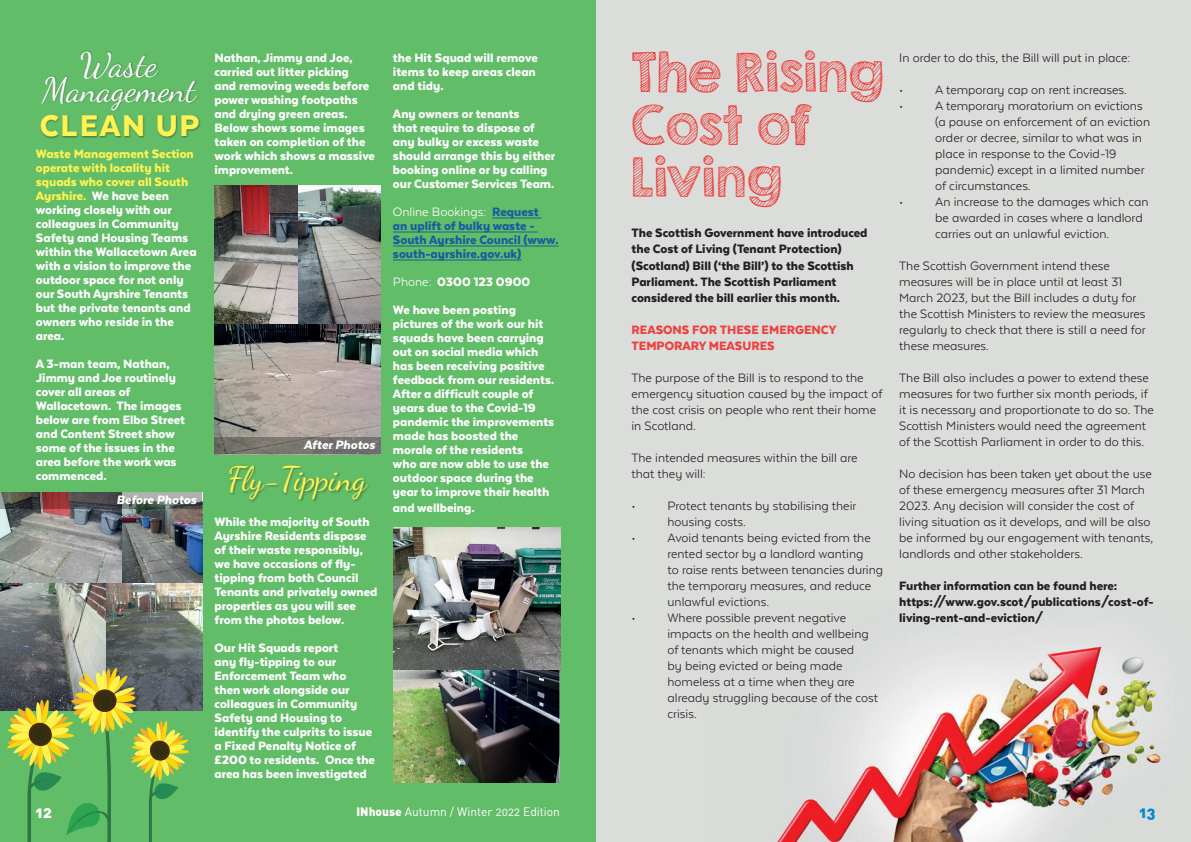
<style>
.page{position:relative;width:1191px;height:842px;background:#fff}
.page>*{position:absolute;margin:0;border:0;box-sizing:border-box;transform-origin:0 0}
.t1{font:48.1px/52.9px "KG Second Chances Sketch";color:#ee3f3b}
.t2{font:900 34.6px "Texta Alt";letter-spacing:.05em;color:#fff353}
.t3{font:34px/25px "Dancing Script OT";color:#fff;text-align:center}
.t4{font:34px "Dancing Script OT";color:#fff353}
.t5{font:900 16px "DIN Alternate";color:#fff}
.t6{font:900 16px "DIN Alternate";color:#0089cf}
.t7{font:900 14px/14px "Texta Alt";color:#fff}
.t8{font:14px/16px "Texta Alt";color:#231f20}
.t9{font:900 14px/16px "Texta Alt";color:#231f20}
.t10{font:900 14px/14px "Texta Alt";color:#175d9e}
.t11{font:900 14px/16px "Texta Alt";color:#ee3f3b}
.t12{font:italic 900 14px "Texta Alt";color:#fff}
.t13{font:12px "DIN Alternate";color:#fff}
.s1{color:#fff353}
.s2{font-weight:400;color:#fff}
.s3{font-weight:400}
.s4{font-weight:900}
</style>
<div class="page">
<div style="left:595px;top:0;width:596px;height:842px;background:#dbdddb"></div>
<img style="left:776px;top:644px;width:386px;height:198px">
<div style="left:0;top:0;width:595px;height:842px;background:#62bd68"></div>
<div style="left:39px;top:114px;width:162px;height:25px;background:#231f20;opacity:.45"></div>
<div style="left:41px;top:50px;width:158px;height:62px;background:#231f20;opacity:.45"></div>
<div style="left:228px;top:464px;width:142px;height:39px;background:#231f20;opacity:.45"></div>
<img style="left:0;top:509px;width:202px;height:201px">
<svg style="left:0;top:493px;width:202px;height:16px;background:#675d5c"></svg>
<img style="left:214px;top:186px;width:167px;height:252px">
<img style="left:393px;top:527px;width:167px;height:255px">
<hr style="left:492px;top:218px;width:49px;height:1px;background:#175d9e">
<hr style="left:393px;top:232px;width:144px;height:1px;background:#175d9e">
<hr style="left:393px;top:246px;width:165px;height:1px;background:#175d9e">
<hr style="left:393px;top:260px;width:128px;height:1px;background:#175d9e">
<svg style="left:7px;top:667px;width:182px;height:175px"></svg>
<svg style="left:214px;top:438px;width:167px;height:16px;background:#74716d"></svg>
<h3 class="t3" style="left:42px;top:52px;width:156px">Waste<br>Management</h3>
<h2 class="t2" style="left:40px;top:108px;width:161px">CLEAN UP</h2>
<p class="t7" style="left:36px;top:146px;width:162px"><span class="s1">Waste Management Section operate with locality hit squads who cover all South<br>Ayrshire.</span> We have been working closely with our colleagues in Community<br>Safety and Housing Teams within the Wallacetown Area with a vision to improve the outdoor space for not only our South Ayrshire Tenants but the private tenants and owners who reside in the area.</p>
<p class="t7" style="left:36px;top:356px;width:151px">A 3-man team, Nathan,<br>Jimmy and Joe routinely cover all areas of<br>Wallacetown. The images below are from Elba Street and Content Street show some of the issues in the area before the work was commenced.</p>
<p class="t12" style="left:116px;top:492px;width:82px">Before Photos</p>
<p class="t5" style="left:35px;top:802px;width:18px">12</p>
<p class="t7" style="left:214px;top:50px;width:162px">Nathan, Jimmy and Joe, carried out litter picking<br>and removing weeds before power washing footpaths and drying green areas.<br>Below shows some images taken on completion of the work which shows a massive improvement.</p>
<p class="t12" style="left:304px;top:437px;width:73px">After Photos</p>
<h3 class="t4" style="left:228px;top:459px;width:140px">Fly-Tipping</h3>
<p class="t7" style="left:214px;top:514px;width:165px">While the majority of South<br>Ayrshire Residents dispose of their waste responsibly, we have occasions of fly&shy;tipping from both Council<br>Tenants and privately owned properties as you will see from the photos below.</p>
<p class="t7" style="left:214px;top:640px;width:162px">Our Hit Squads report<br>any fly-tipping to our<br>Enforcement Team who then work alongside our colleagues in Community<br>Safety and Housing to identify the culprits to issue a Fixed Penalty Notice of £200 to residents. Once the area has been investigated</p>
<p class="t7" style="left:393px;top:50px;width:146px">the Hit Squad will remove items to keep areas clean and tidy.</p>
<p class="t7" style="left:393px;top:106px;width:164px">Any owners or tenants<br>that require to dispose of any bulky or excess waste should arrange this by either booking online or by calling our Customer Services Team.</p>
<p class="t10" style="left:393px;top:204px;width:167px"><span class="s2">Online Bookings:</span> Request<br>an uplift of bulky waste -<br>South Ayrshire Council (www. south-ayrshire.gov.uk)</p>
<p class="t7" style="left:393px;top:267px;width:139px;line-height:28px"><span class="s3">Phone:</span> 0300 123 0900<br>We have been posting</p>
<p class="t7" style="left:393px;top:316px;width:163px">pictures of the work our hit squads have been carrying out on social media which has been receiving positive feedback from our residents.<br>After a difficult couple of years due to the Covid-19 pandemic the improvements made has boosted the morale of the residents<br>who are now able to use the outdoor space during the year to improve their health</p>
<p class="t7" style="left:393px;top:500px;width:83px">and wellbeing.</p>
<p class="t13" style="left:356px;top:804px;width:205px"><span class="s4">INhouse</span> Autumn / Winter 2022 Edition</p>
<h1 class="t1" style="left:631px;top:45px;width:254px">The Rising<br>Cost of<br>Living</h1>
<p class="t9" style="left:631px;top:225px;width:237px">The Scottish Government have introduced the Cost of Living (Tenant Protection) (Scotland) Bill (‘the Bill’) to the Scottish Parliament. The Scottish Parliament considered the bill earlier this month.</p>
<p class="t11" style="left:631px;top:321px;width:206px">REASONS FOR THESE EMERGENCY<br>TEMPORARY MEASURES</p>
<p class="t8" style="left:631px;top:369px;width:252px">The purpose of the Bill is to respond to the emergency situation caused by the impact of the cost crisis on people who rent their home in Scotland.</p>
<p class="t8" style="left:631px;top:449px;width:228px">The intended measures within the bill are that they will:</p>
<p class="t8" style="left:667px;top:497px;width:190px;text-indent:-36px">• Protect tenants by stabilising their housing costs.</p>
<p class="t8" style="left:667px;top:529px;width:217px;text-indent:-36px">• Avoid tenants being evicted from the rented sector by a landlord wanting<br>to raise rents between tenancies during the temporary measures, and reduce unlawful evictions.</p>
<p class="t8" style="left:667px;top:609px;width:212px;text-indent:-36px">• Where possible prevent negative impacts on the health and wellbeing of tenants which might be caused<br>by being evicted or being made homeless at a time when they are already struggling because of the cost crisis.</p>
<p class="t8" style="left:899px;top:49px;width:233px">In order to do this, the Bill will put in place:</p>
<p class="t8" style="left:899px;top:81px;width:229px">• A temporary cap on rent increases.</p>
<p class="t8" style="left:935px;top:97px;width:216px;text-indent:-36px">• A temporary moratorium on evictions (a pause on enforcement of an eviction order or decree, similar to what was in place in response to the Covid-19 pandemic) except in a limited number of circumstances.</p>
<p class="t8" style="left:935px;top:193px;width:215px;text-indent:-36px">• An increase to the damages which can be awarded in cases where a landlord carries out an unlawful eviction.</p>
<p class="t8" style="left:899px;top:257px;width:248px">The Scottish Government intend these measures will be in place until at least 31<br>March 2023, but the Bill includes a duty for the Scottish Ministers to review the measures regularly to check that there is still a need for these measures.</p>
<p class="t8" style="left:899px;top:369px;width:256px">The Bill also includes a power to extend these measures for two further six month periods, if it is necessary and proportionate to do so. The Scottish Ministers would need the agreement of the Scottish Parliament in order to do this.</p>
<p class="t8" style="left:899px;top:465px;width:255px">No decision has been taken yet about the use of these emergency measures after 31 March 2023. Any decision will consider the cost of living situation as it develops, and will be also be informed by our engagement with tenants, landlords and other stakeholders.</p>
<p class="t9" style="left:899px;top:577px;width:256px">Further information can be found here: https://www.gov.scot/publications/cost-of&shy;living-rent-and-eviction/</p>
<p class="t6" style="left:1139px;top:802px;width:18px">13</p>
</div>
